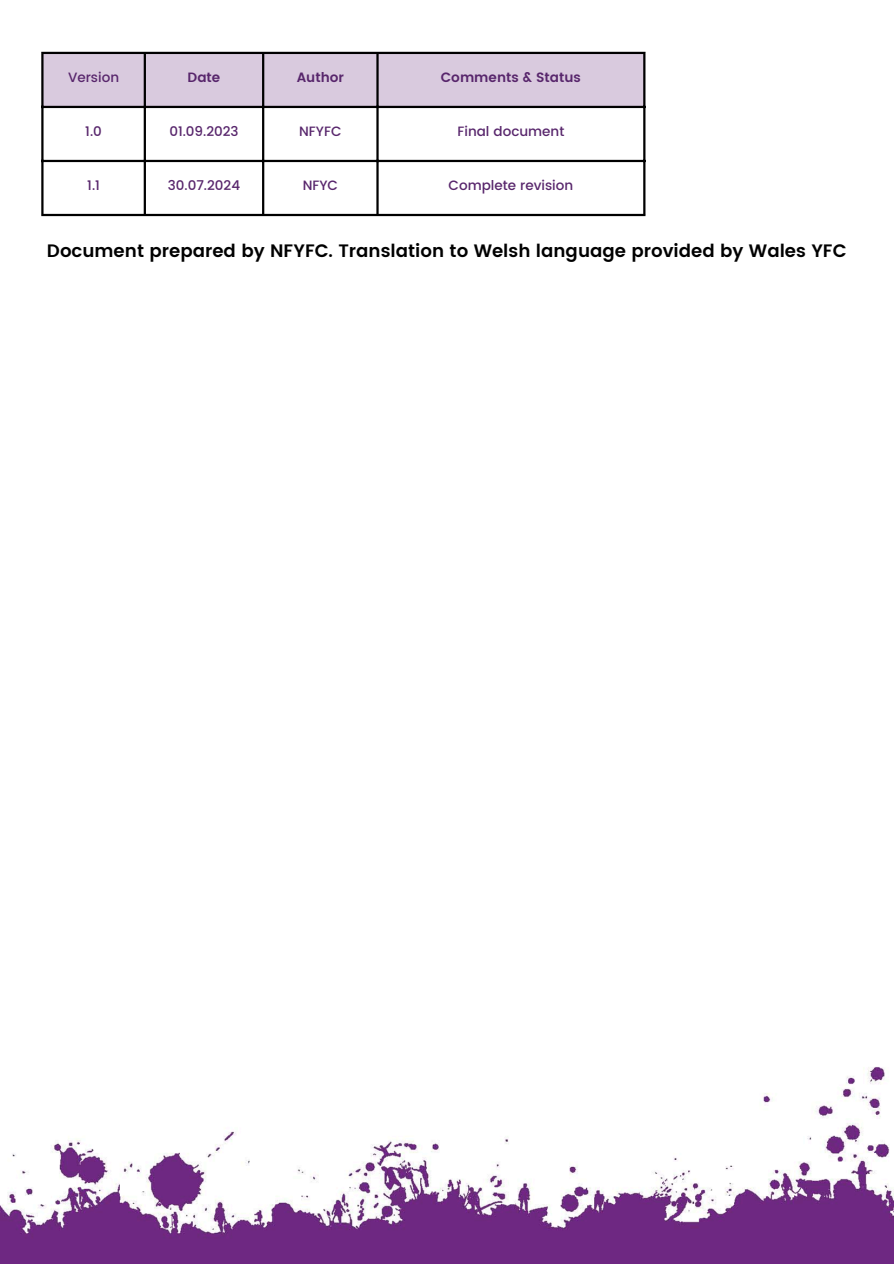
<style>
.page{position:relative;width:894px;height:1264px;background:#fff}
.page>*{position:absolute;margin:0;border:0;box-sizing:border-box;transform-origin:0 0}
.t1{font:600 18px "Poppins";color:#000}
.t2{font:500 13.5px "Poppins";color:#58266c}
.t3{font:600 13.5px "Poppins";color:#58266c}
</style>
<div class="page">
<img style="left:0;top:1067px;width:893px;height:196px">
<div style="left:44px;top:54px;width:599px;height:52px;background:#d9cade"></div>
<svg style="left:44px;top:108px;width:599px;height:106px"></svg>
<hr style="left:41px;top:54px;width:3px;height:160px;background:#000">
<hr style="left:144px;top:54px;width:2px;height:160px;background:#000">
<hr style="left:262px;top:54px;width:2px;height:160px;background:#000">
<hr style="left:376px;top:54px;width:2px;height:160px;background:#000">
<hr style="left:643px;top:54px;width:2px;height:160px;background:#000">
<hr style="left:41px;top:52px;width:604px;height:2px;background:#000">
<hr style="left:41px;top:106px;width:604px;height:2px;background:#000">
<hr style="left:41px;top:160px;width:604px;height:2px;background:#000">
<hr style="left:41px;top:214px;width:604px;height:2px;background:#000">
<p class="t2" style="left:68px;top:70px;width:53px">Version</p>
<p class="t3" style="left:187px;top:70px;width:34px">Date</p>
<p class="t3" style="left:297px;top:70px;width:49px">Author</p>
<p class="t3" style="left:441px;top:70px;width:141px">Comments &amp; Status</p>
<p class="t2" style="left:85px;top:124px;width:18px">1.0</p>
<p class="t2" style="left:169px;top:124px;width:71px">01.09.2023</p>
<p class="t2" style="left:299px;top:124px;width:44px">NFYFC</p>
<p class="t2" style="left:457px;top:124px;width:108px">Final document</p>
<p class="t2" style="left:87px;top:178px;width:14px">1.1</p>
<p class="t2" style="left:168px;top:178px;width:74px">30.07.2024</p>
<p class="t2" style="left:302px;top:178px;width:37px">NFYC</p>
<p class="t2" style="left:448px;top:178px;width:126px">Complete revision</p>
<h1 class="t1" style="left:47px;top:240px;width:800px">Document prepared by NFYFC. Translation to Welsh language provided by Wales YFC</h1>
</div>
